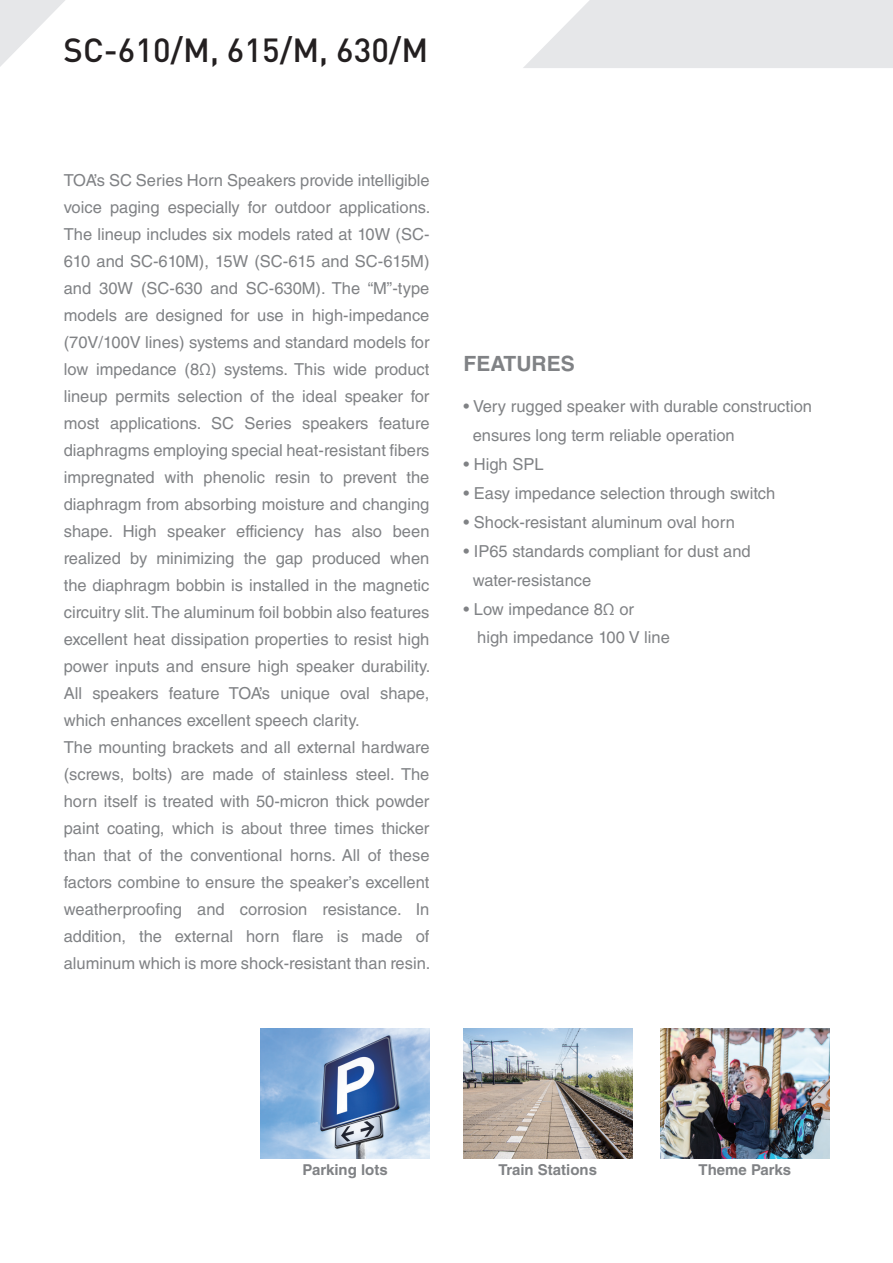
<style>
.page{position:relative;width:893px;height:1263px;background:#fff}
.page>*{position:absolute;margin:0;border:0;box-sizing:border-box;transform-origin:0 0}
.t1{font:500 33px "DINOT";color:#231f20}
.t2{font:700 21px "Helvetica LT Std";color:#808285}
.t3{font:16.5px/27px "Helvetica LT Std";color:#808285}
.t4{font:700 15px "Helvetica LT Std";color:#808285}
</style>
<div class="page">
<svg style="left:0;top:0;width:65px;height:67px"></svg>
<svg style="left:523px;top:0;width:370px;height:68px;background:#e8e9eb"></svg>
<img style="left:261px;top:1028px;width:168px;height:130px">
<img style="left:463px;top:1028px;width:169px;height:130px">
<img style="left:661px;top:1028px;width:168px;height:130px">
<h1 class="t1" style="left:64px;top:25px;width:366px">SC-610/M, 615/M, 630/M</h1>
<p class="t3" style="left:64px;top:167px;width:368px">TOA’s SC Series Horn Speakers provide intelligible voice paging especially for outdoor applications.<br>The lineup includes six models rated at 10W (SC-610 and SC-610M), 15W (SC-615 and SC-615M) and 30W (SC-630 and SC-630M). The “M”-type models are designed for use in high-impedance (70V/100V lines) systems and standard models for low impedance (8Ω) systems. This wide product lineup permits selection of the ideal speaker for most applications. SC Series speakers feature diaphragms employing special heat-resistant fibers impregnated with phenolic resin to prevent the diaphragm from absorbing moisture and changing shape. High speaker efficiency has also been realized by minimizing the gap produced when the diaphragm bobbin is installed in the magnetic circuitry slit. The aluminum foil bobbin also features excellent heat dissipation properties to resist high power inputs and ensure high speaker durability.<br>All speakers feature TOA’s unique oval shape, which enhances excellent speech clarity.<br>The mounting brackets and all external hardware (screws, bolts) are made of stainless steel. The horn itself is treated with 50-micron thick powder paint coating, which is about three times thicker than that of the conventional horns. All of these factors combine to ensure the speaker’s excellent weatherproofing and corrosion resistance. In addition, the external horn flare is made of aluminum which is more shock-resistant than resin.</p>
<p class="t2" style="left:463px;top:351px;width:113px">FEATURES</p>
<p class="t3" style="left:473px;top:392px;width:341px;line-height:28.8px;text-indent:-9px">• Very rugged speaker with durable construction ensures long term reliable operation</p>
<p class="t3" style="left:463px;top:451px;width:82px">• High SPL</p>
<p class="t3" style="left:463px;top:480px;width:313px">• Easy impedance selection through switch</p>
<p class="t3" style="left:463px;top:509px;width:273px">• Shock-resistant aluminum oval horn</p>
<p class="t3" style="left:473px;top:537px;width:280px;line-height:28.8px;text-indent:-9px">• IP65 standards compliant for dust and water-resistance</p>
<p class="t3" style="left:477px;top:594px;width:194px;line-height:28.8px;text-indent:-14px">• Low impedance 8Ω or<br>high impedance 100 V line</p>
<p class="t4" style="left:303px;top:1161px;width:87px">Parking lots</p>
<p class="t4" style="left:499px;top:1161px;width:100px">Train Stations</p>
<p class="t4" style="left:698px;top:1161px;width:94px">Theme Parks</p>
</div>
